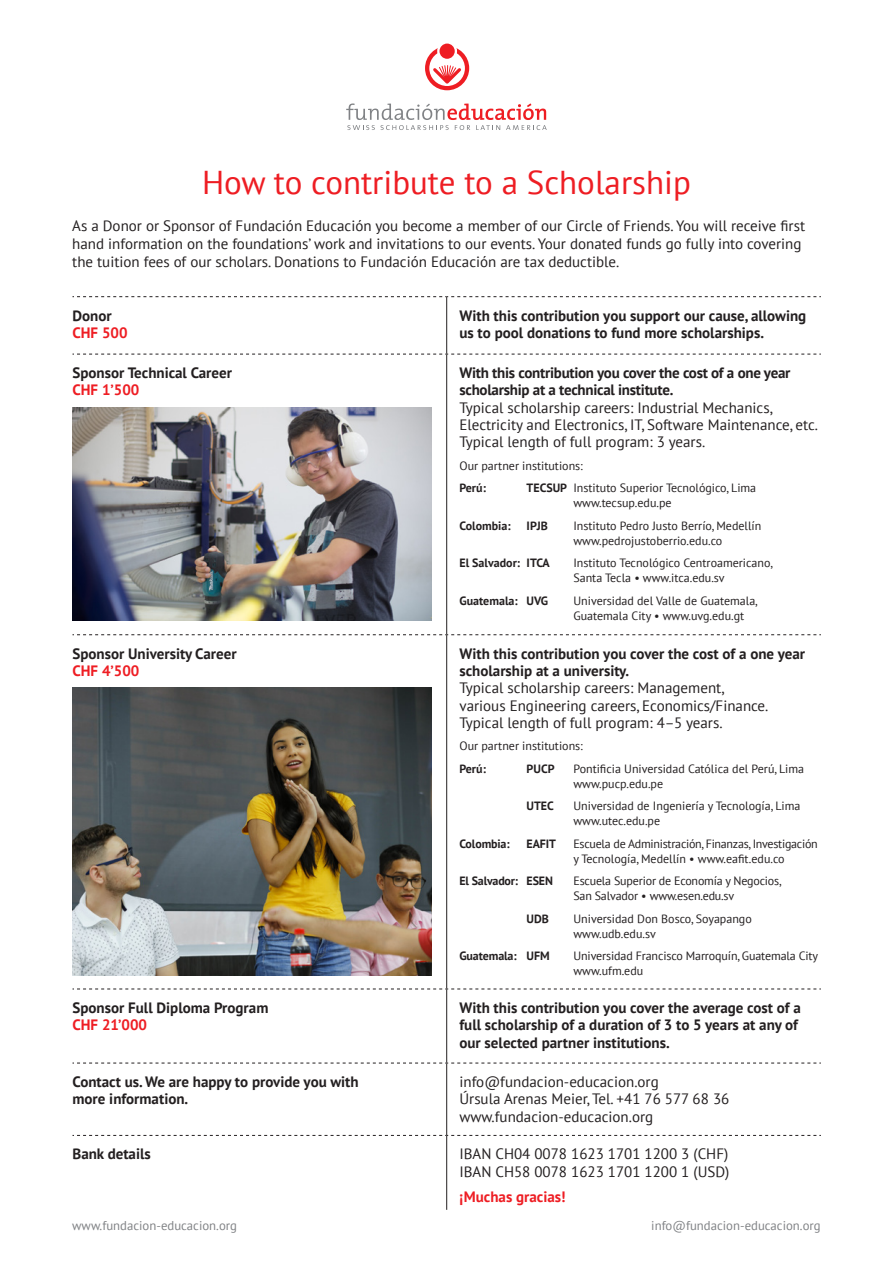
<style>
.page{position:relative;width:893px;height:1263px;background:#fff}
.page>*{position:absolute;margin:0;border:0;box-sizing:border-box;transform-origin:0 0}
.t1{font:33px "PT Sans";color:#ee1d23}
.t2{font:15px/17.2px "PT Sans";color:#231f20}
.t3{font:700 15px/17.2px "PT Sans";color:#231f20}
.t4{font:700 15px/17.2px "PT Sans";letter-spacing:-.02em;color:#231f20}
.t5{font:700 15px "PT Sans";color:#ee1d23}
.t6{font:12.75px "PT Sans";color:#808285}
.t7{font:12px/15px "PT Sans";color:#231f20}
.t8{font:700 12px "PT Sans";letter-spacing:-.005em;color:#231f20}
.t9{font:12px/15px "PT Sans";letter-spacing:-.02em;color:#231f20}
.s1{font-weight:700}
</style>
<div class="page">
<hr style="left:446px;top:297px;width:1px;height:57px;background:#231f20">
<hr style="left:446px;top:354px;width:1px;height:280px;background:#231f20">
<hr style="left:446px;top:635px;width:1px;height:353px;background:#231f20">
<hr style="left:446px;top:989px;width:1px;height:74px;background:#231f20">
<hr style="left:446px;top:1063px;width:1px;height:72px;background:#231f20">
<hr style="left:446px;top:1136px;width:1px;height:74px;background:#231f20">
<svg style="left:72px;top:634px;width:749px;height:1px"></svg>
<svg style="left:72px;top:988px;width:749px;height:1px"></svg>
<svg style="left:72px;top:1063px;width:749px;height:1px"></svg>
<svg style="left:72px;top:354px;width:749px;height:1px"></svg>
<svg style="left:72px;top:296px;width:749px;height:1px"></svg>
<svg style="left:72px;top:1135px;width:749px;height:1px"></svg>
<div style="left:425px;top:46px;width:44px;height:44px;border:4px solid #ee1d23;border-radius:50%"></div>
<svg style="left:430px;top:65px;width:34px;height:22px"></svg>
<svg style="left:438px;top:42px;width:18px;height:18px"></svg>
<div style="left:437px;top:41px;width:20px;height:20px;border:2px solid #fff;border-radius:50%"></div>
<svg style="left:346px;top:103px;width:201px;height:27px"></svg>
<img style="left:72px;top:687px;width:360px;height:288px">
<img style="left:72px;top:408px;width:360px;height:213px">
<h1 class="t1" style="left:202px;top:161px;width:490px">How to contribute to a Scholarship</h1>
<p class="t2" style="left:72px;top:217px;width:734px;line-height:18px">As a Donor or Sponsor of Fundación Educación you become a member of our Circle of Friends. You will receive first hand information on the foundations’ work and invitations to our events. Your donated funds go fully into covering the tuition fees of our scholars. Donations to Fundación Educación are tax deductible.</p>
<p class="t3" style="left:72px;top:306px;width:41px">Donor</p>
<p class="t5" style="left:72px;top:323px;width:57px">CHF 500</p>
<p class="t3" style="left:459px;top:306px;width:348px">With this contribution you support our cause, allowing us to pool donations to fund more scholarships.</p>
<p class="t3" style="left:72px;top:364px;width:161px">Sponsor Technical Career</p>
<p class="t5" style="left:72px;top:380px;width:68px">CHF 1’500</p>
<p class="t4" style="left:459px;top:364px;width:333px">With this contribution you cover the cost of a one year scholarship at a technical institute.</p>
<p class="t2" style="left:459px;top:398px;width:360px">Typical scholarship careers: Industrial Mechanics,<br>Electricity and Electronics, IT, Software Maintenance, etc.<br>Typical length of full program: 3 years.</p>
<p class="t7" style="left:459px;top:458px;width:125px">Our partner institutions:</p>
<p class="t8" style="left:459px;top:480px;width:28px">Perú:</p>
<p class="t7" style="left:573px;top:480px;width:184px;text-indent:-47px"><span class="s1">TECSUP</span> Instituto Superior Tecnológico, Lima www.tecsup.edu.pe</p>
<p class="t8" style="left:459px;top:517px;width:53px">Colombia:</p>
<p class="t8" style="left:527px;top:517px;width:23px">IPJB</p>
<p class="t7" style="left:573px;top:518px;width:189px">Instituto Pedro Justo Berrío, Medellín www.pedrojustoberrio.edu.co</p>
<p class="t8" style="left:459px;top:555px;width:92px">El Salvador: ITCA</p>
<p class="t7" style="left:573px;top:555px;width:201px">Instituto Tecnológico Centroamericano,<br>Santa Tecla • www.itca.edu.sv</p>
<p class="t8" style="left:459px;top:592px;width:90px">Guatemala: UVG</p>
<p class="t7" style="left:573px;top:593px;width:186px">Universidad del Valle de Guatemala,<br>Guatemala City • www.uvg.edu.gt</p>
<p class="t3" style="left:72px;top:644px;width:166px">Sponsor University Career</p>
<p class="t5" style="left:72px;top:661px;width:68px">CHF 4’500</p>
<p class="t3" style="left:459px;top:644px;width:347px">With this contribution you cover the cost of a one year scholarship at a university.</p>
<p class="t2" style="left:459px;top:679px;width:310px">Typical scholarship careers: Management, various Engineering careers, Economics/Finance.<br>Typical length of full program: 4–5 years.</p>
<p class="t7" style="left:459px;top:738px;width:125px">Our partner institutions:</p>
<p class="t8" style="left:459px;top:760px;width:28px">Perú:</p>
<p class="t8" style="left:527px;top:760px;width:29px">PUCP</p>
<p class="t7" style="left:573px;top:761px;width:232px">Pontificia Universidad Católica del Perú, Lima www.pucp.edu.pe</p>
<p class="t8" style="left:527px;top:798px;width:29px">UTEC</p>
<p class="t7" style="left:573px;top:798px;width:229px">Universidad de Ingeniería y Tecnología, Lima www.utec.edu.pe</p>
<p class="t8" style="left:459px;top:835px;width:52px">Colombia:</p>
<p class="t8" style="left:527px;top:835px;width:31px">EAFIT</p>
<p class="t9" style="left:573px;top:836px;width:246px">Escuela de Administración, Finanzas, Investigación y Tecnología, Medellín • www.eafit.edu.co</p>
<p class="t8" style="left:459px;top:873px;width:95px">El Salvador: ESEN</p>
<p class="t7" style="left:573px;top:873px;width:209px">Escuela Superior de Economía y Negocios,<br>San Salvador • www.esen.edu.sv</p>
<p class="t8" style="left:527px;top:910px;width:24px">UDB</p>
<p class="t7" style="left:573px;top:911px;width:180px">Universidad Don Bosco, Soyapango www.udb.edu.sv</p>
<p class="t8" style="left:459px;top:948px;width:92px">Guatemala: UFM</p>
<p class="t7" style="left:573px;top:948px;width:246px">Universidad Francisco Marroquín, Guatemala City www.ufm.edu</p>
<p class="t3" style="left:72px;top:999px;width:197px">Sponsor Full Diploma Program</p>
<p class="t5" style="left:72px;top:1015px;width:76px">CHF 21’000</p>
<p class="t3" style="left:459px;top:999px;width:343px">With this contribution you cover the average cost of a full scholarship of a duration of 3 to 5 years at any of our selected partner institutions.</p>
<p class="t3" style="left:72px;top:1073px;width:288px">Contact us. We are happy to provide you with more information.</p>
<p class="t2" style="left:459px;top:1073px;width:271px">info@fundacion-educacion.org<br>Úrsula Arenas Meier, Tel. +41 76 577 68 36 www.fundacion-educacion.org</p>
<p class="t3" style="left:72px;top:1145px;width:80px">Bank details</p>
<p class="t2" style="left:459px;top:1145px;width:271px">IBAN CH04 0078 1623 1701 1200 3 (CHF)<br>IBAN CH58 0078 1623 1701 1200 1 (USD)</p>
<p class="t5" style="left:459px;top:1187px;width:108px">¡Muchas gracias!</p>
<p class="t6" style="left:72px;top:1217px;width:166px">www.fundacion-educacion.org</p>
<p class="t6" style="left:651px;top:1217px;width:171px">info@fundacion-educacion.org</p>
</div>
